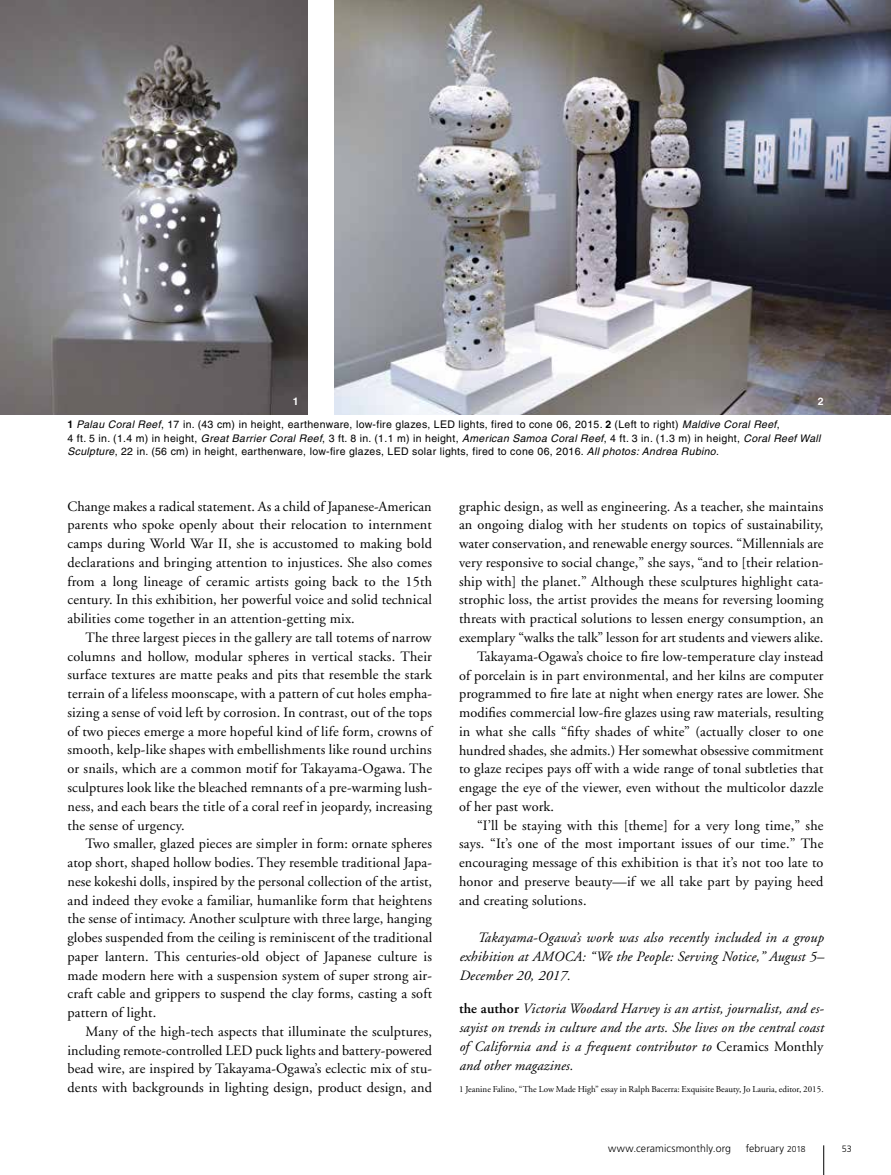
<style>
.page{position:relative;width:891px;height:1175px;background:#fff}
.page>*{position:absolute;margin:0;border:0;box-sizing:border-box;transform-origin:0 0}
.t1{font:14.25px/18.8px "Adobe Garamond";letter-spacing:.01em;color:#000;text-align:justify}
.t2{font:italic 14.25px/18.8px "Adobe Garamond";letter-spacing:.01em;color:#000;text-align:justify}
.t3{font:10.5px/13.5px "Helvetica";letter-spacing:.03em;color:#000}
.t4{font:300 10.5px "Frutiger";letter-spacing:.01em;color:#000}
.t5{font:700 10.5px "Helvetica";color:#fff}
.t6{font:300 9.15px "Frutiger";color:#000}
.t7{font:9px "Adobe Garamond";letter-spacing:.005em;color:#000}
.s1{font-weight:700}
.s2{font-style:italic}
.s3{font-weight:600;font-style:normal}
.s4{font-style:normal}
.s5{font-size:8.55px}
</style>
<div class="page">
<svg style="left:823px;top:1145px;width:1px;height:29px"></svg>
<img style="left:0;top:0;width:308px;height:414px">
<img style="left:335px;top:0;width:556px;height:414px">
<p class="t5" style="left:293px;top:395px;width:7px">1</p>
<p class="t5" style="left:818px;top:395px;width:7px">2</p>
<p class="t3" style="left:68px;top:418px;width:755px"><span class="s1">1</span> <span class="s2">Palau Coral Reef</span>, 17 in. (43 cm) in height, earthenware, low-fire glazes, LED lights, fired to cone 06, 2015. <span class="s1">2</span> (Left to right) <span class="s2">Maldive Coral Reef</span>,<br>4 ft. 5 in. (1.4 m) in height, <span class="s2">Great Barrier Coral Reef</span>, 3 ft. 8 in. (1.1 m) in height, <span class="s2">American Samoa Coral Reef</span>, 4 ft. 3 in. (1.3 m) in height, <span class="s2">Coral Reef Wall<br>Sculpture</span>, 22 in. (56 cm) in height, earthenware, low-fire glazes, LED solar lights, fired to cone 06, 2016. <span class="s2">All photos: Andrea Rubino</span>.</p>
<p class="t1" style="left:68px;top:497px;width:366px">Change makes a radical statement. As a child of Japanese-American parents who spoke openly about their relocation to internment camps during World War II, she is accustomed to making bold declarations and bringing attention to injustices. She also comes from a long lineage of ceramic artists going back to the 15th century. In this exhibition, her powerful voice and solid technical abilities come together in an attention-getting mix.</p>
<p class="t1" style="left:68px;top:628px;width:366px;text-indent:18px">The three largest pieces in the gallery are tall totems of narrow columns and hollow, modular spheres in vertical stacks. Their surface textures are matte peaks and pits that resemble the stark terrain of a lifeless moonscape, with a pattern of cut holes empha&shy;sizing a sense of void left by corrosion. In contrast, out of the tops of two pieces emerge a more hopeful kind of life form, crowns of smooth, kelp-like shapes with embellishments like round urchins or snails, which are a common motif for Takayama-Ogawa. The sculptures look like the bleached remnants of a pre-warming lush&shy;ness, and each bears the title of a coral reef in jeopardy, increasing the sense of urgency.</p>
<p class="t1" style="left:68px;top:834px;width:366px;text-indent:18px">Two smaller, glazed pieces are simpler in form: ornate spheres atop short, shaped hollow bodies. They resemble traditional Japa&shy;nese kokeshi dolls, inspired by the personal collection of the artist, and indeed they evoke a familiar, humanlike form that heightens the sense of intimacy. Another sculpture with three large, hanging globes suspended from the ceiling is reminiscent of the traditional paper lantern. This centuries-old object of Japanese culture is made modern here with a suspension system of super strong air&shy;craft cable and grippers to suspend the clay forms, casting a soft pattern of light.</p>
<p class="t1" style="left:68px;top:1022px;width:366px;text-indent:18px">Many of the high-tech aspects that illuminate the sculptures, including remote-controlled LED puck lights and battery-powered bead wire, are inspired by Takayama-Ogawa’s eclectic mix of stu&shy;dents with backgrounds in lighting design, product design, and</p>
<p class="t1" style="left:459px;top:497px;width:366px">graphic design, as well as engineering. As a teacher, she maintains</p>
<p class="t1" style="left:459px;top:516px;width:366px">an ongoing dialog with her students on topics of sustainability,</p>
<p class="t1" style="left:459px;top:534px;width:366px">water conservation, and renewable energy sources. “Millennials are</p>
<p class="t1" style="left:459px;top:553px;width:366px">very responsive to social change,” she says, “and to [their relation-</p>
<p class="t1" style="left:459px;top:572px;width:366px">ship with] the planet.” Although these sculptures highlight cata-</p>
<p class="t1" style="left:459px;top:591px;width:366px">strophic loss, the artist provides the means for reversing looming</p>
<p class="t1" style="left:459px;top:609px;width:366px">threats with practical solutions to lessen energy consumption, an</p>
<p class="t1" style="left:459px;top:628px;width:366px">exemplary “walks the talk” lesson for art students and viewers alike.</p>
<p class="t1" style="left:477px;top:647px;width:348px">Takayama-Ogawa’s choice to fire low-temperature clay instead</p>
<p class="t1" style="left:459px;top:666px;width:366px">of porcelain is in part environmental, and her kilns are computer</p>
<p class="t1" style="left:459px;top:684px;width:366px">programmed to fire late at night when energy rates are lower. She</p>
<p class="t1" style="left:459px;top:703px;width:366px">modifies commercial low-fire glazes using raw materials, resulting</p>
<p class="t1" style="left:459px;top:722px;width:366px">in what she calls “fifty shades of white” (actually closer to one</p>
<p class="t1" style="left:459px;top:741px;width:366px">hundred shades, she admits.) Her somewhat obsessive commitment</p>
<p class="t1" style="left:459px;top:759px;width:366px">to glaze recipes pays off with a wide range of tonal subtleties that</p>
<p class="t1" style="left:459px;top:778px;width:366px">engage the eye of the viewer, even without the multicolor dazzle</p>
<p class="t1" style="left:459px;top:797px;width:97px">of her past work.</p>
<p class="t1" style="left:477px;top:816px;width:348px">“I’ll be staying with this [theme] for a very long time,” she</p>
<p class="t1" style="left:459px;top:834px;width:366px">says. “It’s one of the most important issues of our time.” The</p>
<p class="t1" style="left:459px;top:853px;width:366px">encouraging message of this exhibition is that it’s not too late to</p>
<p class="t1" style="left:459px;top:872px;width:366px">honor and preserve beauty—if we all take part by paying heed</p>
<p class="t1" style="left:459px;top:891px;width:129px">and creating solutions.</p>
<p class="t2" style="left:459px;top:928px;width:366px;text-indent:18px">Takayama-Ogawa’s work was also recently included in a group exhibition at AMOCA: “We the People: Serving Notice,” August 5– December 20, 2017.</p>
<p class="t2" style="left:459px;top:1000px;width:367px"><span class="s3">the author</span> Victoria Woodard Harvey is an artist, journalist, and es&shy;sayist on trends in culture and the arts. She lives on the central coast of California and is a frequent contributor to <span class="s4">Ceramics Monthly </span>and other magazines.</p>
<p class="t7" style="left:459px;top:1084px;width:366px">1 Jeanine Falino, “The Low Made High” essay in Ralph Bacerra: Exquisite Beauty, Jo Lauria, editor, 2015.</p>
<p class="t4" style="left:608px;top:1142px;width:125px">www.ceramicsmonthly.org</p>
<p class="t4" style="left:746px;top:1142px;width:62px">february <span class="s5">2018</span></p>
<p class="t6" style="left:842px;top:1143px;width:12px">53</p>
</div>
